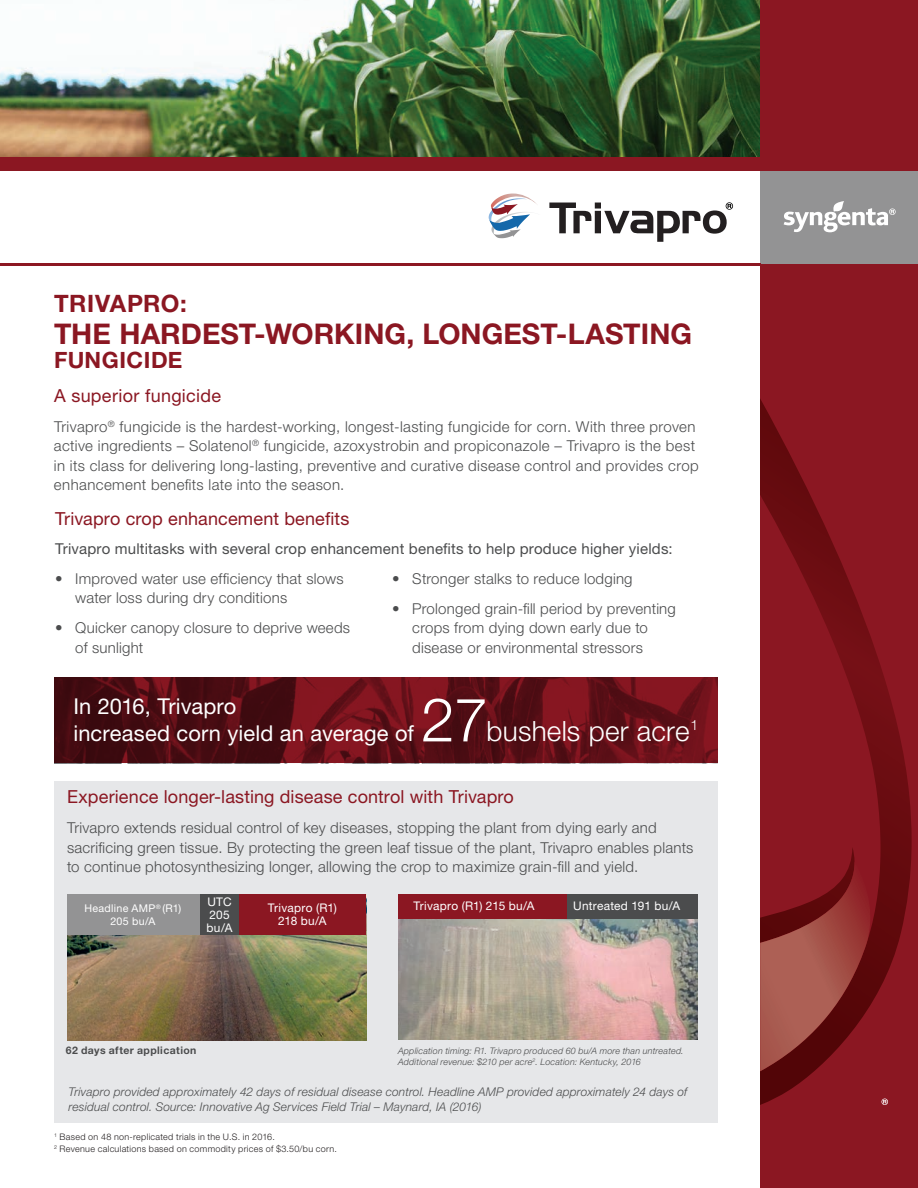
<style>
.page{position:relative;width:918px;height:1188px;background:#fff}
.page>*{position:absolute;margin:0;border:0;box-sizing:border-box;transform-origin:0 0}
.t1{font:700 28.5px "Helvetica Neue LT Std";color:#8b1722}
.t2{font:300 27.9px "Helvetica Neue LT Std";letter-spacing:.005em;color:#fff}
.t3{font:700 24px "Helvetica Neue LT Std";letter-spacing:.02em;color:#8b1722}
.t4{font:700 22.5px "Helvetica Neue LT Std";letter-spacing:.02em;color:#8b1722}
.t5{font:21.9px/26.7px "Helvetica Neue LT Std";letter-spacing:.005em;color:#fff}
.t6{font:18px "Helvetica Neue LT Std";letter-spacing:.01em;color:#8b1722}
.t7{font:300 15px/19.5px "Helvetica Neue LT Std";letter-spacing:.015em;color:#4b4c4d}
.t8{font:15px "Helvetica Neue LT Std";letter-spacing:.015em;color:#4b4c4d}
.t9{font:italic 300 12px/15px "Helvetica Neue LT Std";letter-spacing:.015em;color:#4b4c4d}
.t10{font:11.85px/13px "Helvetica Neue LT Std";letter-spacing:.02em;color:#fff;text-align:center}
.t11{font:10.65px/13px "Helvetica Neue LT Std";letter-spacing:.025em;color:#fff;text-align:center}
.t12{font:700 10.5px "Helvetica Neue LT Std";letter-spacing:.04em;color:#4b4c4d}
.t13{font:italic 300 9px/11.9px "Helvetica Neue LT Std";letter-spacing:.02em;color:#4b4c4d}
.t14{font:300 9px/12px "Helvetica Neue LT Std";letter-spacing:.035em;color:#231f20}
.s1{font-size:60.75px}
</style>
<div class="page">
<img style="left:0;top:0;width:760px;height:158px">
<img style="left:55px;top:678px;width:662px;height:85px">
<div style="left:54px;top:781px;width:663px;height:342px;background:#e6e7e9"></div>
<img style="left:67px;top:935px;width:299px;height:106px">
<div style="left:67px;top:894px;width:133px;height:41px;background:#939394"></div>
<div style="left:239px;top:894px;width:127px;height:41px;background:#8b1722"></div>
<div style="left:200px;top:894px;width:39px;height:41px;background:#4b4c4d"></div>
<img style="left:398px;top:919px;width:299px;height:121px">
<div style="left:398px;top:894px;width:169px;height:25px;background:#8b1722"></div>
<div style="left:567px;top:894px;width:130px;height:25px;background:#4b4c4d"></div>
<div style="left:760px;top:0;width:158px;height:1188px;background:#8b1722"></div>
<svg style="left:760px;top:263px;width:152px;height:842px"></svg>
<svg style="left:760px;top:862px;width:113px;height:209px"></svg>
<svg style="left:881px;top:1099px;width:7px;height:6px"></svg>
<div style="left:760px;top:171px;width:158px;height:92px;background:#939394"></div>
<div style="left:0;top:158px;width:918px;height:13px;background:#8b1722"></div>
<svg style="left:784px;top:201px;width:112px;height:31px"></svg>
<svg style="left:488px;top:194px;width:49px;height:44px"></svg>
<svg style="left:549px;top:202px;width:184px;height:40px"></svg>
<hr style="left:0;top:263px;width:760px;height:3px;background:#8c1722">
<h3 class="t3" style="left:54px;top:289px;width:134px">TRIVAPRO:</h3>
<h1 class="t1" style="left:54px;top:316px;width:640px">THE HARDEST-WORKING, LONGEST-LASTING</h1>
<h3 class="t4" style="left:54px;top:346px;width:130px">FUNGICIDE</h3>
<p class="t6" style="left:54px;top:385px;width:169px">A superior fungicide</p>
<p class="t7" style="left:54px;top:416px;width:646px">Trivapro<sup>®</sup> fungicide is the hardest-working, longest-lasting fungicide for corn. With three proven active ingredients – Solatenol<sup>®</sup> fungicide, azoxystrobin and propiconazole – Trivapro is the best in its class for delivering long-lasting, preventive and curative disease control and provides crop enhancement benefits late into the season.</p>
<p class="t6" style="left:55px;top:507px;width:296px">Trivapro crop enhancement benefits</p>
<p class="t8" style="left:55px;top:540px;width:619px">Trivapro multitasks with several crop enhancement benefits to help produce higher yields:</p>
<p class="t7" style="left:75px;top:568px;width:270px;text-indent:-20px">• Improved water use efficiency that slows water loss during dry conditions</p>
<p class="t7" style="left:75px;top:618px;width:276px;text-indent:-20px">• Quicker canopy closure to deprive weeds of sunlight</p>
<p class="t7" style="left:392px;top:568px;width:242px">• Stronger stalks to reduce lodging</p>
<p class="t7" style="left:412px;top:599px;width:265px;text-indent:-20px">• Prolonged grain-fill period by preventing crops from dying down early due to disease or environmental stressors</p>
<h3 class="t5" style="left:73px;top:693px;width:342px">In 2016, Trivapro<br>increased corn yield an average of</h3>
<h2 class="t2" style="left:421px;top:714px;width:279px"><span class="s1">27</span> bushels per acre<sup>1</sup></h2>
<p class="t6" style="left:67px;top:786px;width:448px">Experience longer-lasting disease control with Trivapro</p>
<p class="t7" style="left:67px;top:818px;width:628px">Trivapro extends residual control of key diseases, stopping the plant from dying early and sacrificing green tissue. By protecting the green leaf tissue of the plant, Trivapro enables plants to continue photosynthesizing longer, allowing the crop to maximize grain-fill and yield.</p>
<p class="t11" style="left:85px;top:902px;width:98px">Headline AMP<sup>®</sup> (R1)<br>205 bu/A</p>
<p class="t10" style="left:207px;top:895px;width:27px;text-align:left">UTC<br>205 bu/A</p>
<p class="t10" style="left:414px;top:899px;width:123px">Trivapro (R1) 215 bu/A</p>
<p class="t10" style="left:573px;top:899px;width:109px">Untreated 191 bu/A</p>
<p class="t10" style="left:268px;top:901px;width:70px">Trivapro (R1)<br>218 bu/A</p>
<p class="t12" style="left:66px;top:1044px;width:132px">62 days after application</p>
<p class="t13" style="left:398px;top:1044px;width:287px">Application timing: R1. Trivapro produced 60 bu/A more than untreated.<br>Additional revenue: $210 per acre<sup>2</sup>. Location: Kentucky, 2016</p>
<p class="t9" style="left:69px;top:1084px;width:620px">Trivapro provided approximately 42 days of residual disease control. Headline AMP provided approximately 24 days of residual control. Source: Innovative Ag Services Field Trial – Maynard, IA (2016)</p>
<p class="t14" style="left:54px;top:1131px;width:284px"><sup>1</sup> Based on 48 non-replicated trials in the U.S. in 2016.<br><sup>2</sup> Revenue calculations based on commodity prices of $3.50/bu corn.</p>
</div>
